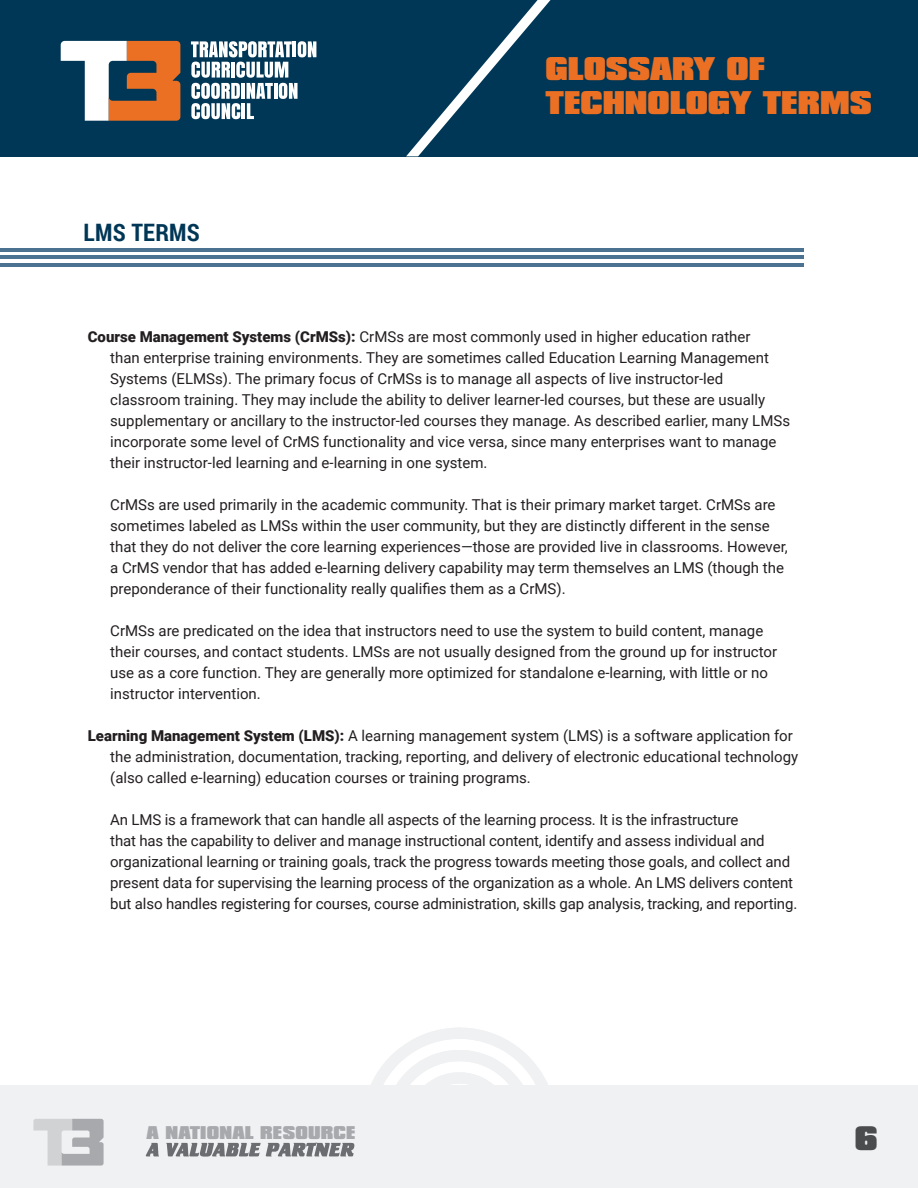
<style>
.page{position:relative;width:918px;height:1188px;background:#fff}
.page>*{position:absolute;margin:0;border:0;box-sizing:border-box;transform-origin:0 0}
.t1{font:900 28.95px "Compacta BT";color:#4b4c4d}
.t2{font:900 28.2px/33.8px "Compacta BT";color:#eb7023}
.t3{font:700 24px "Roboto Condensed";letter-spacing:.01em;color:#003756}
.t4{font:900 15.9px "Compacta BT";letter-spacing:.01em;color:#a8a9ad}
.t5{font:15px/21px "Roboto";color:#231f20}
.s1{font-weight:900}
</style>
<div class="page">
<hr style="left:0;top:248px;width:803px;height:4px;background:#4c7292">
<hr style="left:0;top:255px;width:803px;height:4px;background:#4c7292">
<hr style="left:0;top:263px;width:803px;height:4px;background:#4c7292">
<svg style="left:371px;top:1027px;width:177px;height:58px"></svg>
<div style="left:0;top:1085px;width:918px;height:103px;background:#f0f1f2"></div>
<svg style="left:146px;top:1142px;width:208px;height:15px"></svg>
<div style="left:0;top:0;width:918px;height:156px;background:#003756"></div>
<svg style="left:406px;top:0;width:145px;height:156px"></svg>
<svg style="left:191px;top:41px;width:125px;height:78px"></svg>
<svg style="left:61px;top:41px;width:119px;height:80px"></svg>
<svg style="left:33px;top:1119px;width:71px;height:47px"></svg>
<p class="t3" style="left:84px;top:216px;width:118px">LMS TERMS</p>
<h2 class="t2" style="left:545px;top:52px;width:328px">GLOSSARY OF<br>TECHNOLOGY TERMS</h2>
<p class="t5" style="left:110px;top:326px;width:681px;text-indent:-22px"><span class="s1">Course Management Systems (CrMSs):</span> CrMSs are most commonly used in higher education rather<br>than enterprise training environments. They are sometimes called Education Learning Management Systems (ELMSs). The primary focus of CrMSs is to manage all aspects of live instructor-led classroom training. They may include the ability to deliver learner-led courses, but these are usually supplementary or ancillary to the instructor-led courses they manage. As described earlier, many LMSs incorporate some level of CrMS functionality and vice versa, since many enterprises want to manage their instructor-led learning and e-learning in one system.</p>
<p class="t5" style="left:110px;top:494px;width:679px">CrMSs are used primarily in the academic community. That is their primary market target. CrMSs are sometimes labeled as LMSs within the user community, but they are distinctly different in the sense that they do not deliver the core learning experiences—those are provided live in classrooms. However, a CrMS vendor that has added e-learning delivery capability may term themselves an LMS (though the preponderance of their functionality really qualifies them as a CrMS).</p>
<p class="t5" style="left:110px;top:620px;width:668px">CrMSs are predicated on the idea that instructors need to use the system to build content, manage their courses, and contact students. LMSs are not usually designed from the ground up for instructor use as a core function. They are generally more optimized for standalone e-learning, with little or no instructor intervention.</p>
<p class="t5" style="left:110px;top:725px;width:690px;text-indent:-22px"><span class="s1">Learning Management System (LMS):</span> A learning management system (LMS) is a software application for the administration, documentation, tracking, reporting, and delivery of electronic educational technology (also called e-learning) education courses or training programs.</p>
<p class="t5" style="left:110px;top:809px;width:689px">An LMS is a framework that can handle all aspects of the learning process. It is the infrastructure<br>that has the capability to deliver and manage instructional content, identify and assess individual and organizational learning or training goals, track the progress towards meeting those goals, and collect and present data for supervising the learning process of the organization as a whole. An LMS delivers content but also handles registering for courses, course administration, skills gap analysis, tracking, and reporting.</p>
<p class="t4" style="left:147px;top:1123px;width:210px">A NATIONAL RESOURCE</p>
<h1 class="t1" style="left:854px;top:1121px;width:25px">6</h1>
</div>
